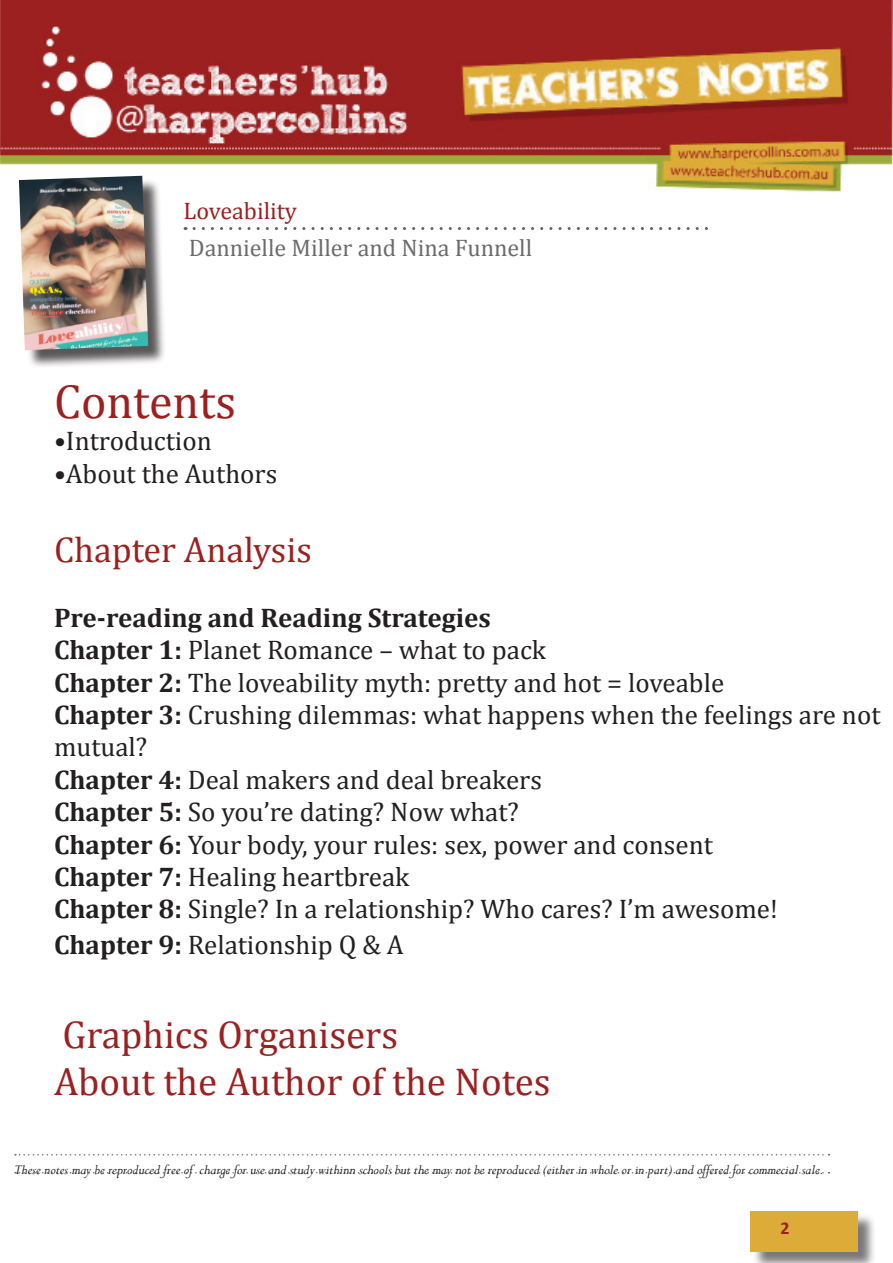
<style>
.page{position:relative;width:893px;height:1263px;background:#fff}
.page>*{position:absolute;margin:0;border:0;box-sizing:border-box;transform-origin:0 0}
.t1{font:48px "Cambria";color:#9c2020}
.t2{font:39px "Cambria";color:#9c2020}
.t3{font:36px "Cambria";color:#9c2020}
.t4{font:27px/32.4px "Cambria";color:#231f20}
.t5{font:700 27px "Cambria";color:#231f20}
.t6{font:24px "Cambria";color:#6b6b6e}
.t7{font:24px "Cambria";color:#9c2020}
.t8{font:700 18px "Calibri";color:#9c2020}
.t9{font:italic 15px "Perpetua";color:#231f20}
.s1{font-weight:700}
</style>
<div class="page">
<img style="left:0;top:0;width:893px;height:192px">
<div style="left:752px;top:1213px;width:124px;height:50px;background:#231f20;opacity:.6"></div>
<div style="left:750px;top:1211px;width:107px;height:40px;background:#ddab38"></div>
<svg style="left:15px;top:1154px;width:814px;height:1px"></svg>
<svg style="left:15px;top:1172px;width:814px;height:1px"></svg>
<svg style="left:194px;top:227px;width:514px;height:3px"></svg>
<div style="left:22px;top:179px;width:145px;height:190px;background:#231f20;opacity:.75"></div>
<img style="left:19px;top:176px;width:129px;height:174px">
<p class="t7" style="left:184px;top:196px;width:115px">Loveability</p>
<p class="t6" style="left:189px;top:234px;width:345px">Dannielle Miller and Nina Funnell</p>
<p class="t1" style="left:54px;top:373px;width:184px">Contents</p>
<p class="t4" style="left:54px;top:425px;width:159px">•Introduction</p>
<p class="t4" style="left:54px;top:457px;width:225px">•About the Authors</p>
<p class="t3" style="left:54px;top:528px;width:259px">Chapter Analysis</p>
<p class="t5" style="left:54px;top:601px;width:438px">Pre-reading and Reading Strategies</p>
<p class="t4" style="left:54px;top:634px;width:494px"><span class="s1">Chapter 1:</span> Planet Romance – what to pack</p>
<p class="t4" style="left:54px;top:666px;width:672px"><span class="s1">Chapter 2:</span> The loveability myth: pretty and hot = loveable</p>
<p class="t4" style="left:54px;top:698px;width:828px"><span class="s1">Chapter 3:</span> Crushing dilemmas: what happens when the feelings are not mutual?</p>
<p class="t4" style="left:54px;top:763px;width:489px"><span class="s1">Chapter 4:</span> Deal makers and deal breakers</p>
<p class="t4" style="left:54px;top:796px;width:466px"><span class="s1">Chapter 5:</span> So you’re dating? Now what?</p>
<p class="t4" style="left:54px;top:828px;width:660px"><span class="s1">Chapter 6:</span> Your body, your rules: sex, power and consent</p>
<p class="t4" style="left:54px;top:860px;width:357px"><span class="s1">Chapter 7:</span> Healing heartbreak</p>
<p class="t4" style="left:54px;top:893px;width:725px"><span class="s1">Chapter 8:</span> Single? In a relationship? Who cares? I’m awesome!</p>
<p class="t4" style="left:54px;top:929px;width:351px"><span class="s1">Chapter 9:</span> Relationship Q &amp; A</p>
<p class="t2" style="left:63px;top:1012px;width:337px">Graphics Organisers</p>
<p class="t2" style="left:54px;top:1058px;width:498px">About the Author of the Notes</p>
<p class="t9" style="left:14px;top:1160px;width:811px">These notes may be reproduced free of charge for use and study withinn schools but the may not be reproduced (either in whole or in part) and offered for commecial sale.</p>
<p class="t8" style="left:780px;top:1217px;width:11px">2</p>
</div>
